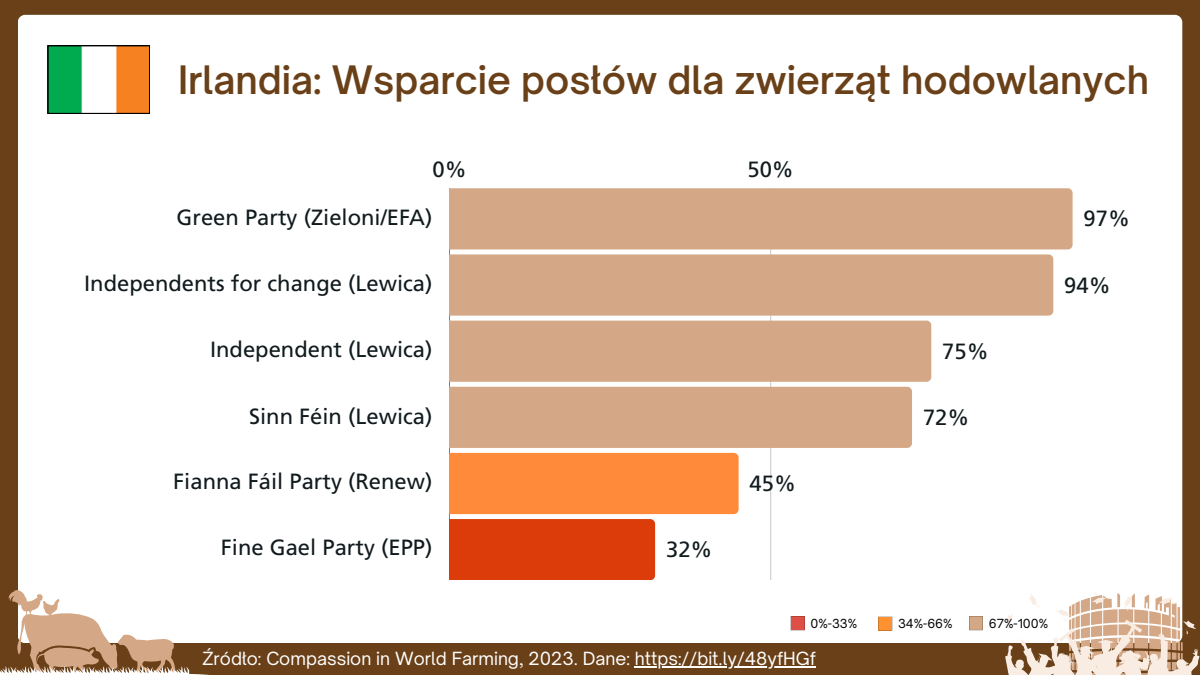
<style>
.page{position:relative;width:1200px;height:675px;background:#6a4018}
.page>*{position:absolute;margin:0;border:0;box-sizing:border-box;transform-origin:0 0}
.t1{font:600 37.5px "Open Sauce One";color:#6a4018}
.t2{font:22px "Frutiger LT Com";color:#111b1e}
.t3{font:17.4px "Open Sauce One";color:#fff}
.t4{font:12px "Open Sauce One";color:#000}
</style>
<div class="page">
<div style="left:18px;top:15px;width:1164px;height:628px;background:#fff;border-radius:8px"></div>
<svg style="left:0;top:590px;width:209px;height:85px"></svg>
<svg style="left:1005px;top:592px;width:195px;height:83px"></svg>
<svg style="left:969px;top:616px;width:14px;height:14px"></svg>
<svg style="left:878px;top:617px;width:14px;height:13px"></svg>
<svg style="left:791px;top:616px;width:14px;height:14px"></svg>
<hr style="left:449px;top:188px;width:1px;height:392px;background:#111b1e">
<hr style="left:771px;top:188px;width:1px;height:392px;background:#111b1e">
<div style="left:450px;top:188px;width:623px;height:61px;background:#d4a886"></div>
<div style="left:450px;top:254px;width:603px;height:62px;background:#d4a886"></div>
<svg style="left:450px;top:321px;width:481px;height:259px"></svg>
<svg style="left:48px;top:46px;width:102px;height:68px"></svg>
<hr style="left:635px;top:666px;width:181px;height:2px;background:#fff">
<p class="t1" style="left:178px;top:56px;width:972px">Irlandia: Wsparcie posłów dla zwierząt hodowlanych</p>
<p class="t2" style="left:432px;top:160px;width:36px">0%</p>
<p class="t2" style="left:747px;top:160px;width:48px">50%</p>
<p class="t2" style="left:177px;top:208px;width:257px">Green Party (Zieloni/EFA)</p>
<p class="t2" style="left:1084px;top:210px;width:48px">97%</p>
<p class="t2" style="left:84px;top:274px;width:350px">Independents for change (Lewica)</p>
<p class="t2" style="left:1064px;top:276px;width:48px">94%</p>
<p class="t2" style="left:210px;top:341px;width:224px">Independent (Lewica)</p>
<p class="t2" style="left:942px;top:342px;width:48px">75%</p>
<p class="t2" style="left:249px;top:408px;width:185px">Sinn Féin (Lewica)</p>
<p class="t2" style="left:923px;top:408px;width:48px">72%</p>
<p class="t2" style="left:173px;top:473px;width:261px">Fianna Fáil Party (Renew)</p>
<p class="t2" style="left:750px;top:475px;width:48px">45%</p>
<p class="t2" style="left:221px;top:539px;width:213px">Fine Gael Party (EPP)</p>
<p class="t2" style="left:666px;top:541px;width:48px">32%</p>
<p class="t4" style="left:811px;top:616px;width:48px">0%-33%</p>
<p class="t4" style="left:898px;top:616px;width:56px">34%-66%</p>
<p class="t4" style="left:989px;top:616px;width:61px">67%-100%</p>
<p class="t3" style="left:203px;top:647px;width:615px">Źródło: Compassion in World Farming, 2023. Dane: https://bit.ly/48yfHGf</p>
</div>
